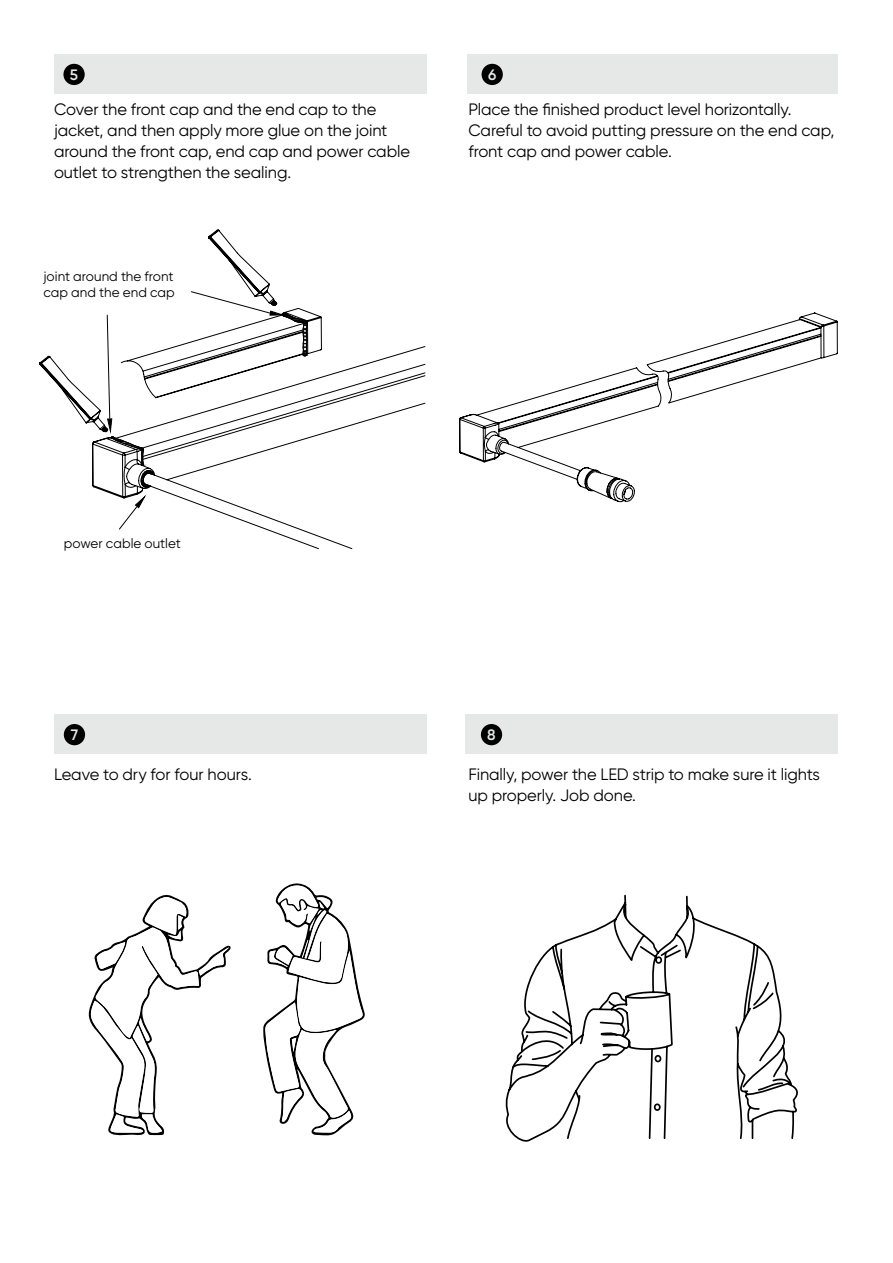
<style>
.page{position:relative;width:893px;height:1263px;background:#fff}
.page>*{position:absolute;margin:0;border:0;box-sizing:border-box;transform-origin:0 0}
.main{font:16.5px/21px "Gilroy";letter-spacing:-.005em;color:#000}
.t1{font:600 15.15px "Gilroy";color:#e6e7e7}
.main-2{font:13.5px/16.2px "Gilroy";letter-spacing:.005em;color:#000}
</style>
<div class="page">
<div style="left:54px;top:54px;width:372px;height:40px;background:#e6e7e7"></div>
<div style="left:468px;top:54px;width:370px;height:40px;background:#e6e7e7"></div>
<div style="left:482px;top:64px;width:21px;height:21px;background:#000;border-radius:50%"></div>
<div style="left:63px;top:64px;width:22px;height:21px;background:#000;border-radius:50%"></div>
<svg style="left:155px;top:314px;width:271px;height:235px"></svg>
<svg style="left:191px;top:229px;width:125px;height:128px"></svg>
<svg style="left:459px;top:313px;width:379px;height:189px"></svg>
<svg style="left:39px;top:314px;width:116px;height:216px"></svg>
<div style="left:54px;top:714px;width:372px;height:40px;background:#e6e7e7"></div>
<div style="left:466px;top:714px;width:372px;height:40px;background:#e6e7e7"></div>
<div style="left:64px;top:724px;width:21px;height:21px;background:#000;border-radius:50%"></div>
<div style="left:481px;top:724px;width:21px;height:21px;background:#000;border-radius:50%"></div>
<svg style="left:505px;top:894px;width:293px;height:248px"></svg>
<svg style="left:263px;top:883px;width:102px;height:253px"></svg>
<svg style="left:88px;top:894px;width:143px;height:241px"></svg>
<p class="t1" style="left:70px;top:65px;width:10px">5</p>
<p class="t1" style="left:488px;top:65px;width:10px">6</p>
<p class="main" style="left:54px;top:99px;width:358px">Cover the front cap and the end cap to the jacket, and then apply more glue on the joint around the front cap, end cap and power cable outlet to strengthen the sealing.</p>
<p class="main" style="left:468px;top:99px;width:367px">Place the finished product level horizontally.<br>Careful to avoid putting pressure on the end cap, front cap and power cable.</p>
<p class="main-2" style="left:44px;top:268px;width:133px">joint around the front cap and the end cap</p>
<p class="main-2" style="left:64px;top:535px;width:118px">power cable outlet</p>
<p class="t1" style="left:71px;top:725px;width:9px">7</p>
<p class="t1" style="left:487px;top:725px;width:10px">8</p>
<p class="main" style="left:54px;top:764px;width:200px">Leave to dry for four hours.</p>
<p class="main" style="left:468px;top:764px;width:353px">Finally, power the LED strip to make sure it lights up properly. Job done.</p>
</div>
